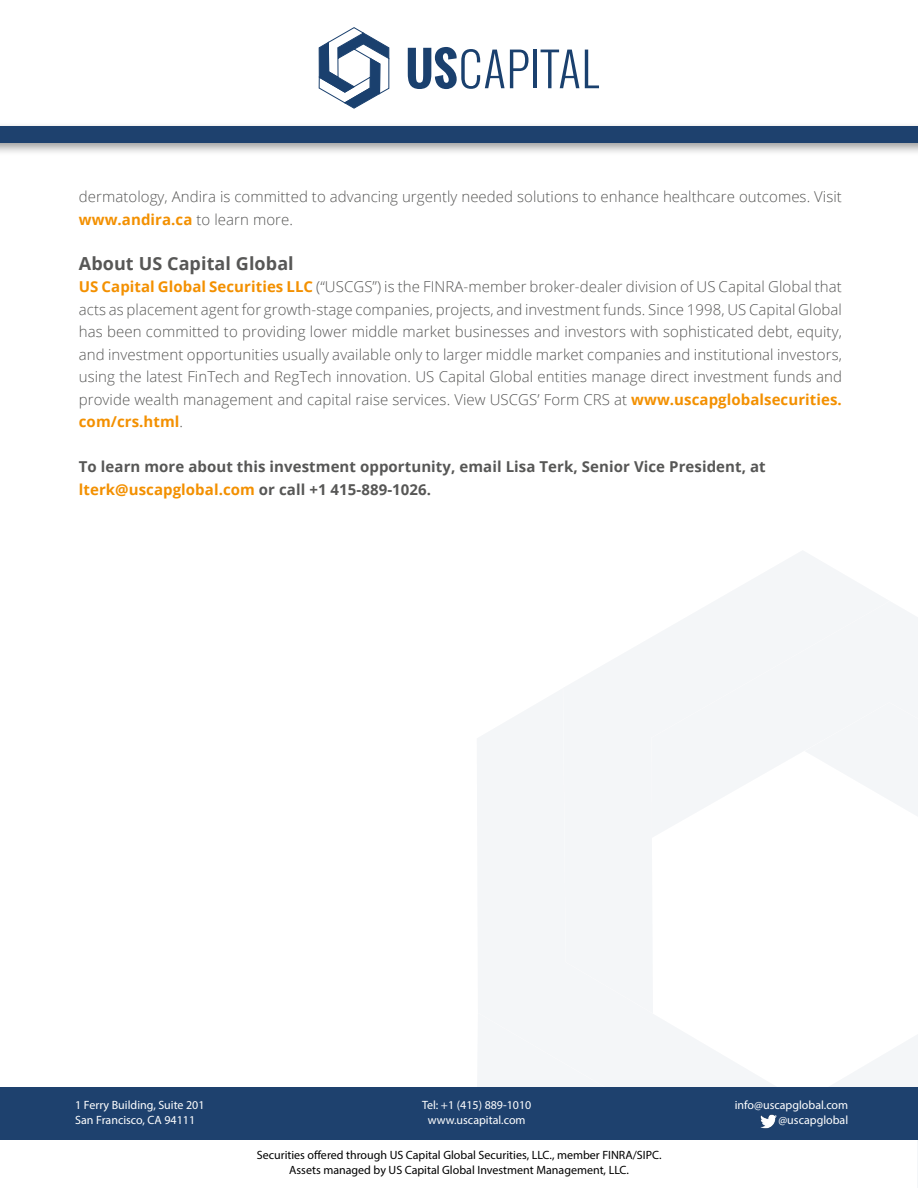
<style>
.page{position:relative;width:918px;height:1188px;background:#fff}
.page>*{position:absolute;margin:0;border:0;box-sizing:border-box;transform-origin:0 0}
.t1{font:700 18px "Open Sans";letter-spacing:.005em;color:#575756}
.t2{font:300 15px/22.5px "Open Sans";letter-spacing:.005em;color:#575756}
.t3{font:700 15px/22.5px "Open Sans";letter-spacing:.005em;color:#575756}
.t4{font:12px/15.6px "Myriad Pro";color:#000;text-align:center}
.t5{font:12px/15px "Myriad Pro";color:#fff;text-align:center}
.s1{font-weight:700;color:#f39000}
.s2{color:#f39000}
</style>
<div class="page">
<div style="left:890px;top:602px;width:28px;height:100px;background:#f4f6f8"></div>
<div style="left:890px;top:702px;width:28px;height:114px;background:#f4f6f8"></div>
<svg style="left:565px;top:551px;width:325px;height:249px;fill:#f4f6f8"></svg>
<svg style="left:477px;top:688px;width:326px;height:399px;fill:#f4f6f8"></svg>
<svg style="left:716px;top:838px;width:202px;height:350px"></svg>
<div style="left:1px;top:1138px;width:916px;height:50px;background:#fff"></div>
<div style="left:0;top:1087px;width:918px;height:52px;background:#1e416e"></div>
<img style="left:760px;top:1114px;width:17px;height:15px">
<div style="left:0;top:121px;width:918px;height:35px;background:#000;opacity:.4"></div>
<div style="left:0;top:126px;width:918px;height:17px;background:#1e416e"></div>
<svg style="left:408px;top:47px;width:120px;height:42px"></svg>
<hr style="left:534px;top:50px;width:3px;height:38px;background:#1a406e">
<svg style="left:541px;top:50px;width:38px;height:38px"></svg>
<svg style="left:585px;top:50px;width:14px;height:38px"></svg>
<svg style="left:319px;top:27px;width:70px;height:81px"></svg>
<p class="t2" style="left:79px;top:185px;width:765px">dermatology, Andira is committed to advancing urgently needed solutions to enhance healthcare outcomes. Visit <span class="s1">www.andira.ca</span> to learn more.</p>
<p class="t1" style="left:79px;top:251px;width:216px">About US Capital Global</p>
<p class="t2" style="left:79px;top:275px;width:765px;text-align:justify"><span class="s1">US Capital Global Securities LLC</span> (“USCGS”) is the FINRA-member broker-dealer division of US Capital Global that acts as placement agent for growth-stage companies, projects, and investment funds. Since 1998, US Capital Global has been committed to providing lower middle market businesses and investors with sophisticated debt, equity, and investment opportunities usually available only to larger middle market companies and institutional investors, using the latest FinTech and RegTech innovation. US Capital Global entities manage direct investment funds and provide wealth management and capital raise services. View USCGS’ Form CRS at <span class="s1">www.uscapglobalsecurities. com/crs.html</span>.</p>
<p class="t3" style="left:79px;top:455px;width:688px">To learn more about this investment opportunity, email Lisa Terk, Senior Vice President, at <span class="s2">lterk@uscapglobal.com</span> or call +1 415-889-1026.</p>
<p class="t5" style="left:75px;top:1097px;width:131px;text-align:left">1 Ferry Building, Suite 201<br>San Francisco, CA 94111</p>
<p class="t5" style="left:422px;top:1097px;width:111px">Tel: +1 (415) 889-1010 www.uscapital.com</p>
<p class="t5" style="left:735px;top:1097px;width:115px;text-align:right">info@uscapglobal.com @uscapglobal</p>
<p class="t4" style="left:257px;top:1147px;width:406px">Securities offered through US Capital Global Securities, LLC., member FINRA/SIPC.<br>Assets managed by US Capital Global Investment Management, LLC.</p>
</div>
